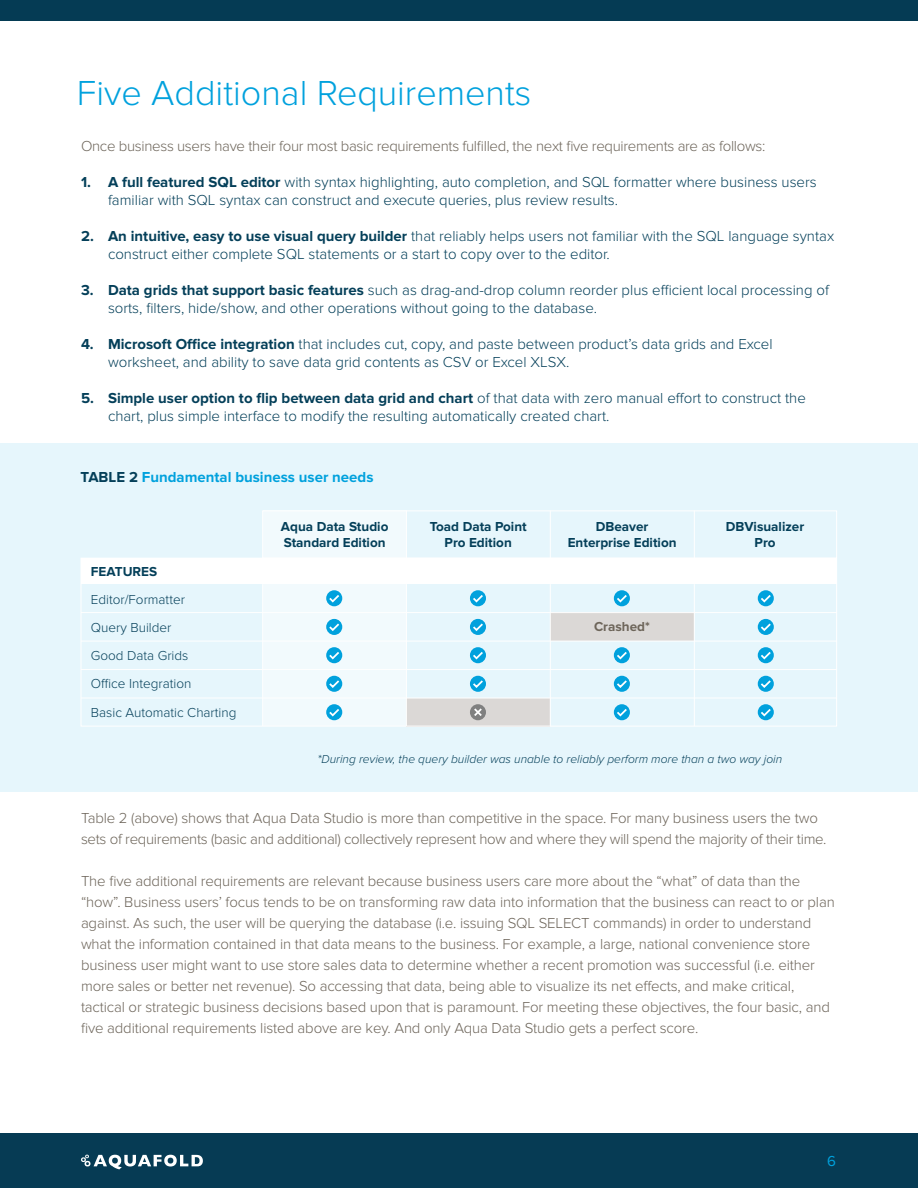
<style>
.page{position:relative;width:918px;height:1188px;background:#fff}
.page>*{position:absolute;margin:0;border:0;box-sizing:border-box;transform-origin:0 0}
.t1{font:300 36px "Proxima Nova";color:#00a1dd}
.t2{font:300 15px/21px "Proxima Nova";letter-spacing:-.01em;color:#6d655a}
.t3{font:300 15px/18px "Proxima Nova";color:#043f59}
.t4{font:700 15px "Proxima Nova";color:#00a1dd}
.t5{font:15px "Proxima Nova";color:#00a1dd}
.t6{font:700 13.5px/16.5px "Proxima Nova";color:#043f59;text-align:center}
.t7{font:300 13.5px/28px "Proxima Nova";color:#043f59}
.t8{font:700 13.5px "Proxima Nova";color:#6d655a}
.t9{font:italic 300 12px "Proxima Nova";color:#043f59}
.s1{font-weight:700}
.s2{color:#043f59}
</style>
<div class="page">
<div style="left:0;top:443px;width:918px;height:349px;background:#e6f6fc"></div>
<div style="left:263px;top:511px;width:143px;height:215px;background:#f2fafd"></div>
<div style="left:407px;top:698px;width:143px;height:28px;background:#dbd8d6"></div>
<div style="left:550px;top:613px;width:144px;height:28px;background:#dbd8d6"></div>
<div style="left:81px;top:558px;width:756px;height:26px;background:#fff"></div>
<div style="left:262px;top:511px;width:575px;height:48px;border:1px solid #fff"></div>
<div style="left:81px;top:558px;width:756px;height:168px;border:1px solid #fff"></div>
<hr style="left:262px;top:584px;width:1px;height:142px;background:#fff">
<hr style="left:406px;top:584px;width:1px;height:142px;background:#fff">
<hr style="left:406px;top:511px;width:1px;height:47px;background:#fff">
<hr style="left:550px;top:584px;width:1px;height:142px;background:#fff">
<hr style="left:550px;top:511px;width:1px;height:47px;background:#fff">
<hr style="left:694px;top:584px;width:1px;height:142px;background:#fff">
<hr style="left:694px;top:511px;width:1px;height:47px;background:#fff">
<hr style="left:81px;top:612px;width:756px;height:1px;background:#fff">
<hr style="left:81px;top:641px;width:756px;height:1px;background:#fff">
<hr style="left:81px;top:669px;width:756px;height:1px;background:#fff">
<hr style="left:81px;top:698px;width:756px;height:1px;background:#fff">
<svg style="left:326px;top:590px;width:16px;height:16px"></svg>
<svg style="left:327px;top:593px;width:14px;height:11px"></svg>
<svg style="left:470px;top:590px;width:16px;height:16px"></svg>
<svg style="left:471px;top:593px;width:14px;height:11px"></svg>
<svg style="left:614px;top:590px;width:16px;height:16px"></svg>
<svg style="left:615px;top:593px;width:14px;height:11px"></svg>
<svg style="left:758px;top:590px;width:16px;height:16px"></svg>
<svg style="left:759px;top:593px;width:14px;height:11px"></svg>
<svg style="left:326px;top:619px;width:16px;height:16px"></svg>
<svg style="left:327px;top:622px;width:14px;height:10px"></svg>
<svg style="left:470px;top:619px;width:16px;height:16px"></svg>
<svg style="left:471px;top:622px;width:14px;height:10px"></svg>
<svg style="left:758px;top:619px;width:16px;height:16px"></svg>
<svg style="left:759px;top:622px;width:14px;height:10px"></svg>
<svg style="left:326px;top:647px;width:16px;height:16px"></svg>
<svg style="left:327px;top:650px;width:14px;height:11px"></svg>
<svg style="left:470px;top:647px;width:16px;height:16px"></svg>
<svg style="left:471px;top:650px;width:14px;height:11px"></svg>
<svg style="left:614px;top:647px;width:16px;height:16px"></svg>
<svg style="left:615px;top:650px;width:14px;height:11px"></svg>
<svg style="left:758px;top:647px;width:16px;height:16px"></svg>
<svg style="left:759px;top:650px;width:14px;height:11px"></svg>
<svg style="left:326px;top:676px;width:16px;height:16px"></svg>
<svg style="left:327px;top:678px;width:14px;height:11px"></svg>
<svg style="left:470px;top:676px;width:16px;height:16px"></svg>
<svg style="left:471px;top:678px;width:14px;height:11px"></svg>
<svg style="left:614px;top:676px;width:16px;height:16px"></svg>
<svg style="left:615px;top:678px;width:14px;height:11px"></svg>
<svg style="left:758px;top:676px;width:16px;height:16px"></svg>
<svg style="left:759px;top:678px;width:14px;height:11px"></svg>
<svg style="left:326px;top:704px;width:16px;height:16px"></svg>
<svg style="left:327px;top:707px;width:14px;height:11px"></svg>
<svg style="left:470px;top:704px;width:16px;height:16px"></svg>
<svg style="left:472px;top:707px;width:12px;height:11px"></svg>
<svg style="left:614px;top:704px;width:16px;height:16px"></svg>
<svg style="left:615px;top:707px;width:14px;height:11px"></svg>
<svg style="left:758px;top:704px;width:16px;height:16px"></svg>
<svg style="left:759px;top:707px;width:14px;height:11px"></svg>
<div style="left:0;top:0;width:918px;height:21px;background:#053b54"></div>
<div style="left:0;top:1133px;width:918px;height:55px;background:#063b54"></div>
<svg style="left:81px;top:1155px;width:122px;height:14px"></svg>
<h1 class="t1" style="left:77px;top:73px;width:456px">Five Additional Requirements</h1>
<p class="t2" style="left:81px;top:135px;width:686px">Once business users have their four most basic requirements fulfilled, the next five requirements are as follows:</p>
<p class="t3" style="left:108px;top:173px;width:710px;text-indent:-27px"><span class="s1">1. A full featured SQL editor</span> with syntax highlighting, auto completion, and SQL formatter where business users familiar with SQL syntax can construct and execute queries, plus review results.</p>
<p class="t3" style="left:108px;top:227px;width:728px;text-indent:-27px"><span class="s1">2. An intuitive, easy to use visual query builder</span> that reliably helps users not familiar with the SQL language syntax construct either complete SQL statements or a start to copy over to the editor.</p>
<p class="t3" style="left:108px;top:281px;width:723px;text-indent:-27px"><span class="s1">3. Data grids that support basic features</span> such as drag-and-drop column reorder plus efficient local processing of sorts, filters, hide/show, and other operations without going to the database.</p>
<p class="t3" style="left:108px;top:335px;width:666px;text-indent:-27px"><span class="s1">4. Microsoft Office integration</span> that includes cut, copy, and paste between product’s data grids and Excel worksheet, and ability to save data grid contents as CSV or Excel XLSX.</p>
<p class="t3" style="left:108px;top:389px;width:699px;text-indent:-27px"><span class="s1">5. Simple user option to flip between data grid and chart</span> of that data with zero manual effort to construct the chart, plus simple interface to modify the resulting automatically created chart.</p>
<p class="t4" style="left:81px;top:469px;width:294px"><span class="s2">TABLE 2</span> Fundamental business user needs</p>
<p class="t6" style="left:281px;top:518px;width:109px;text-align:left">Aqua Data Studio<br>Standard Edition</p>
<p class="t6" style="left:430px;top:518px;width:99px">Toad Data Point<br>Pro Edition</p>
<p class="t6" style="left:568px;top:518px;width:110px">DBeaver<br>Enterprise Edition</p>
<p class="t6" style="left:726px;top:518px;width:80px">DBVisualizer<br>Pro</p>
<p class="t6" style="left:91px;top:564px;width:68px">FEATURES</p>
<p class="t7" style="left:91px;top:586px;width:147px">Editor/Formatter<br>Query Builder<br>Good Data Grids<br>Office Integration<br>Basic Automatic Charting</p>
<p class="t8" style="left:594px;top:619px;width:57px">Crashed*</p>
<p class="t9" style="left:317px;top:753px;width:466px">*During review, the query builder was unable to reliably perform more than a two way join</p>
<p class="t2" style="left:81px;top:808px;width:747px">Table 2 (above) shows that Aqua Data Studio is more than competitive in the space. For many business users the two sets of requirements (basic and additional) collectively represent how and where they will spend the majority of their time.</p>
<p class="t2" style="left:81px;top:871px;width:755px">The five additional requirements are relevant because business users care more about the “what” of data than the “how”. Business users’ focus tends to be on transforming raw data into information that the business can react to or plan against. As such, the user will be querying the database (i.e. issuing SQL SELECT commands) in order to understand what the information contained in that data means to the business. For example, a large, national convenience store business user might want to use store sales data to determine whether a recent promotion was successful (i.e. either more sales or better net revenue). So accessing that data, being able to visualize its net effects, and make critical, tactical or strategic business decisions based upon that is paramount. For meeting these objectives, the four basic, and five additional requirements listed above are key. And only Aqua Data Studio gets a perfect score.</p>
<p class="t5" style="left:827px;top:1153px;width:10px">6</p>
</div>
